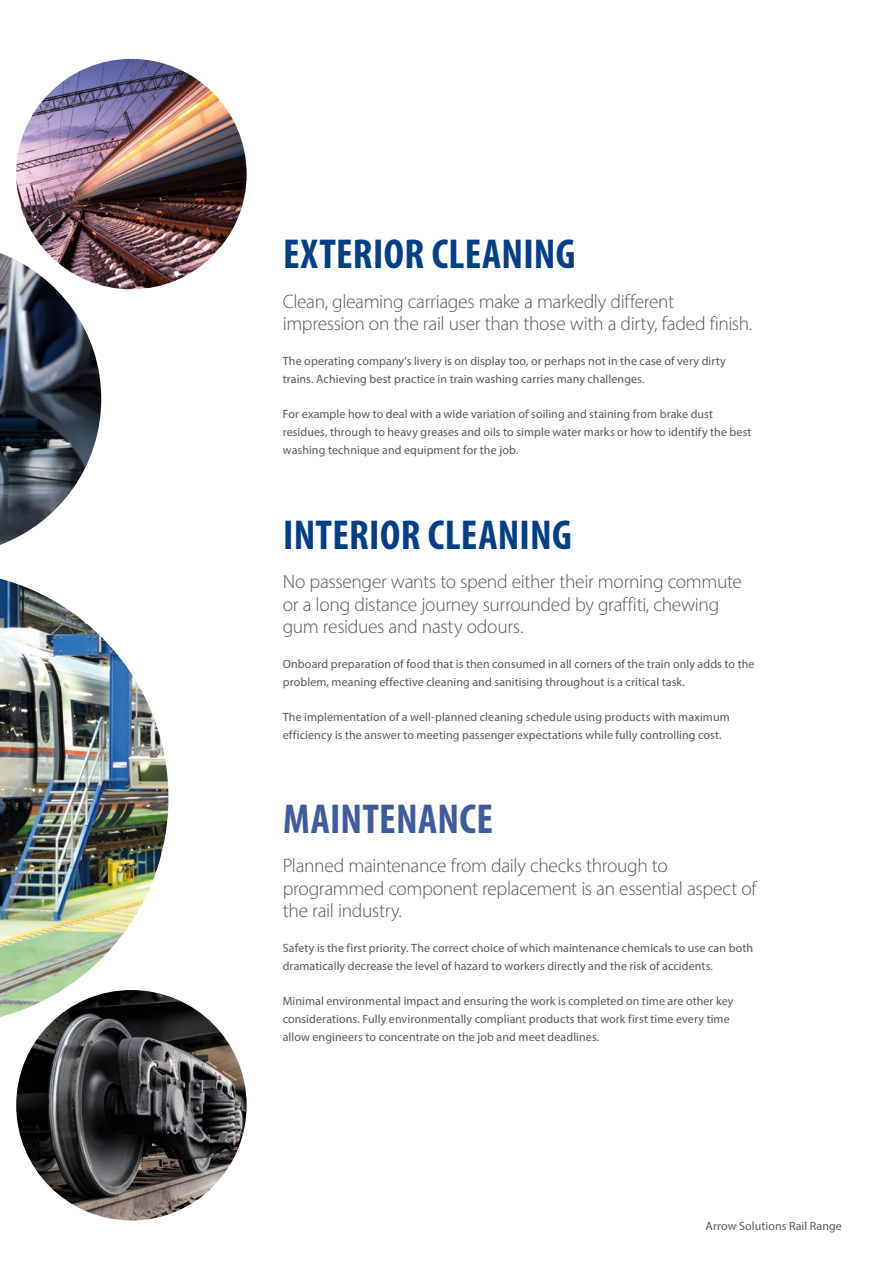
<style>
.page{position:relative;width:893px;height:1263px;background:#fff}
.page>*{position:absolute;margin:0;border:0;box-sizing:border-box;transform-origin:0 0}
.t1{font:700 condensed 42px "Myriad Pro";letter-spacing:.005em;color:#033f86}
.t2{font:700 condensed 42px "Myriad Pro";letter-spacing:.005em;color:#405b9b}
.t3{font:300 19.5px/22.5px "Myriad Pro";letter-spacing:-.02em;color:#575756}
.t4{font:12px/18px "Myriad Pro";letter-spacing:.01em;color:#575756}
</style>
<div class="page">
<img style="left:0;top:253px;width:101px;height:292px">
<img style="left:0;top:579px;width:168px;height:438px">
<img style="left:16px;top:990px;width:231px;height:230px;border-radius:115px">
<img style="left:16px;top:59px;width:231px;height:230px;border-radius:115px">
<h1 class="t1" style="left:283px;top:228px;width:294px">EXTERIOR CLEANING</h1>
<h2 class="t3" style="left:283px;top:290px;width:471px">Clean, gleaming carriages make a markedly different impression on the rail user than those with a dirty, faded finish.</h2>
<p class="t4" style="left:283px;top:352px;width:445px">The operating company’s livery is on display too, or perhaps not in the case of very dirty trains. Achieving best practice in train washing carries many challenges.</p>
<p class="t4" style="left:283px;top:405px;width:470px">For example how to deal with a wide variation of soiling and staining from brake dust residues, through to heavy greases and oils to simple water marks or how to identify the best washing technique and equipment for the job.</p>
<h1 class="t1" style="left:283px;top:509px;width:290px">INTERIOR CLEANING</h1>
<h2 class="t3" style="left:283px;top:570px;width:461px">No passenger wants to spend either their morning commute or a long distance journey surrounded by graffiti, chewing gum residues and nasty odours.</h2>
<p class="t4" style="left:283px;top:655px;width:473px">Onboard preparation of food that is then consumed in all corners of the train only adds to the problem, meaning effective cleaning and sanitising throughout is a critical task.</p>
<p class="t4" style="left:283px;top:708px;width:448px">The implementation of a well-planned cleaning schedule using products with maximum efficiency is the answer to meeting passenger expectations while fully controlling cost.</p>
<h1 class="t2" style="left:283px;top:792px;width:211px">MAINTENANCE</h1>
<h2 class="t3" style="left:283px;top:854px;width:475px">Planned maintenance from daily checks through to programmed component replacement is an essential aspect of the rail industry.</h2>
<p class="t4" style="left:283px;top:939px;width:472px">Safety is the first priority. The correct choice of which maintenance chemicals to use can both dramatically decrease the level of hazard to workers directly and the risk of accidents.</p>
<p class="t4" style="left:283px;top:992px;width:452px">Minimal environmental impact and ensuring the work is completed on time are other key considerations. Fully environmentally compliant products that work first time every time allow engineers to concentrate on the job and meet deadlines.</p>
<p class="t4" style="left:706px;top:1217px;width:138px">Arrow Solutions Rail Range</p>
</div>
